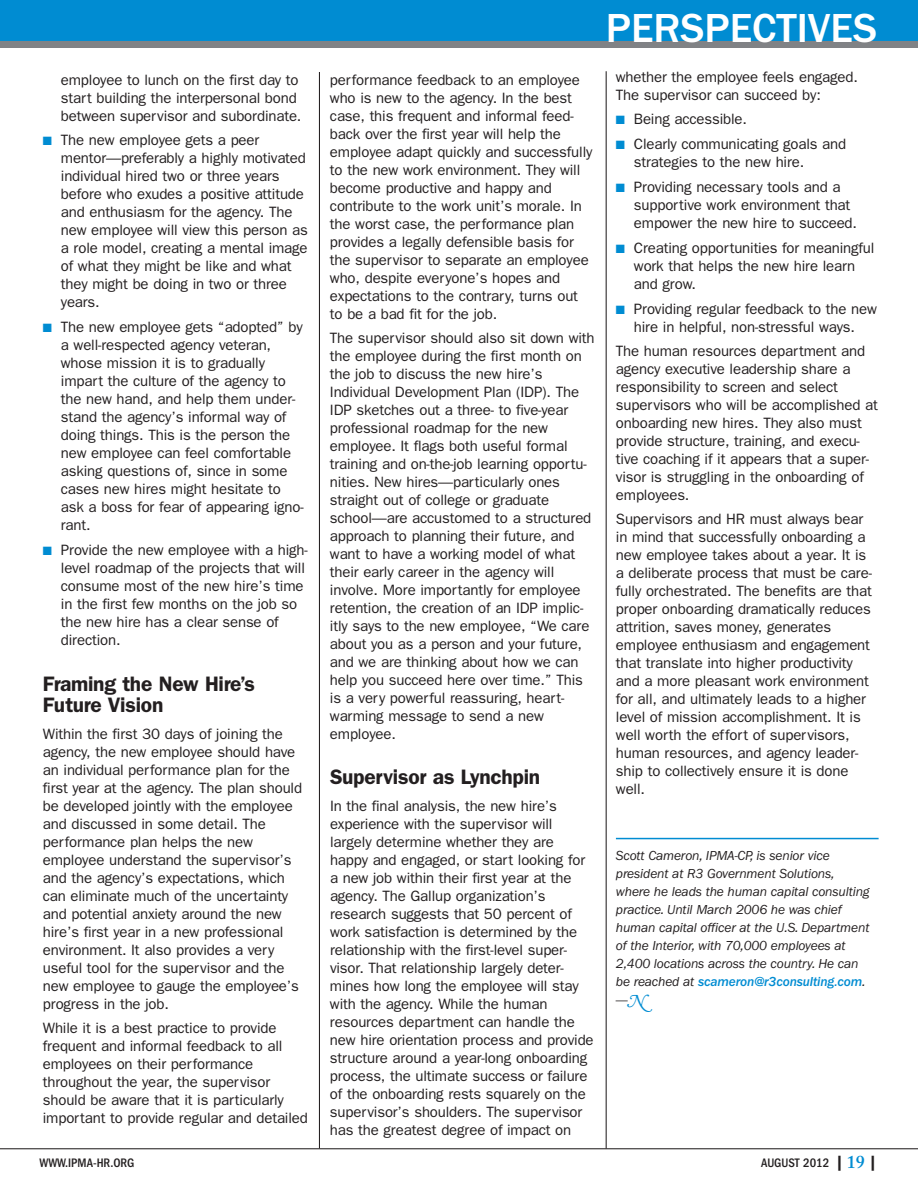
<style>
.page{position:relative;width:918px;height:1188px;background:#fff}
.page>*{position:absolute;margin:0;border:0;box-sizing:border-box;transform-origin:0 0}
.t1{font:500 42px "Franklin Gothic";color:#fff}
.t2{font:600 21px/21px "Franklin Gothic";letter-spacing:-.015em;color:#231f20}
.t3{font:15px/18px "Franklin Gothic";letter-spacing:-.01em;color:#231f20}
.t4{font:italic 13.5px/18px "Franklin Gothic";letter-spacing:-.01em;color:#231f20}
.t5{font:500 condensed 12.75px "Franklin Gothic";color:#231f20}
.t6{font:12px "Franklin Gothic";color:#231f20}
.s1{color:#008cd2}
.s2{font-weight:500;color:#008cd2}
.s3{font-family:"Adobe Caslon Swash";font-style:italic;font-size:18px;color:#008cd2}
.s4{font-weight:600;font-size:15px}
.s5{font-family:"Adobe Caslon";font-weight:600;font-stretch:normal;font-size:18px;color:#008cd2}
</style>
<div class="page">
<div style="left:0;top:0;width:918px;height:44px;background:#008cd2"></div>
<div style="left:0;top:42px;width:918px;height:6px;background:#808285"></div>
<hr style="left:0;top:1148px;width:918px;height:1px;background:#231f20">
<hr style="left:319px;top:72px;width:1px;height:1076px;background:#231f20">
<hr style="left:616px;top:838px;width:263px;height:1px;background:#008cd2">
<hr style="left:606px;top:71px;width:1px;height:1078px;background:#231f20">
<p class="t3" style="left:61px;top:70px;width:242px">employee to lunch on the first day to start building the interpersonal bond between supervisor and subordinate.</p>
<p class="t3" style="left:61px;top:131px;width:248px;text-indent:-18px"><span class="s1">■</span> The new employee gets a peer mentor—preferably a highly motivated individual hired two or three years before who exudes a positive attitude and enthusiasm for the agency. The new employee will view this person as a role model, creating a mental image of what they might be like and what they might be doing in two or three years.</p>
<p class="t3" style="left:61px;top:318px;width:244px;text-indent:-18px"><span class="s1">■</span> The new employee gets “adopted” by a well-respected agency veteran, whose mission it is to gradually impart the culture of the agency to the new hand, and help them under&shy;stand the agency’s informal way of doing things. This is the person the new employee can feel comfortable asking questions of, since in some cases new hires might hesitate to ask a boss for fear of appearing igno&shy;rant.</p>
<p class="t3" style="left:61px;top:541px;width:248px;text-indent:-18px"><span class="s1">■</span> Provide the new employee with a high&shy;level roadmap of the projects that will consume most of the new hire’s time in the first few months on the job so the new hire has a clear sense of direction.</p>
<h2 class="t2" style="left:43px;top:673px;width:214px">Framing the New Hire’s<br>Future Vision</h2>
<p class="t3" style="left:43px;top:725px;width:261px">Within the first 30 days of joining the agency, the new employee should have an individual performance plan for the first year at the agency. The plan should be developed jointly with the employee and discussed in some detail. The performance plan helps the new employee understand the supervisor’s and the agency’s expectations, which can eliminate much of the uncertainty and potential anxiety around the new hire’s first year in a new professional environment. It also provides a very useful tool for the supervisor and the new employee to gauge the employee’s progress in the job.</p>
<p class="t3" style="left:43px;top:1019px;width:267px">While it is a best practice to provide frequent and informal feedback to all employees on their performance throughout the year, the supervisor should be aware that it is particularly important to provide regular and detailed</p>
<p class="t3" style="left:330px;top:70px;width:264px">performance feedback to an employee who is new to the agency. In the best case, this frequent and informal feed&shy;back over the first year will help the employee adapt quickly and successfully to the new work environment. They will become productive and happy and contribute to the work unit’s morale. In the worst case, the performance plan provides a legally defensible basis for the supervisor to separate an employee who, despite everyone’s hopes and expectations to the contrary, turns out to be a bad fit for the job.</p>
<p class="t3" style="left:330px;top:328px;width:266px">The supervisor should also sit down with the employee during the first month on the job to discuss the new hire’s Individual Development Plan (IDP). The IDP sketches out a three- to five-year professional roadmap for the new employee. It flags both useful formal training and on-the-job learning opportu&shy;nities. New hires—particularly ones straight out of college or graduate school—are accustomed to a structured approach to planning their future, and want to have a working model of what their early career in the agency will involve. More importantly for employee retention, the creation of an IDP implic&shy;itly says to the new employee, “We care about you as a person and your future, and we are thinking about how we can help you succeed here over time.” This is a very powerful reassuring, heart&shy;warming message to send a new employee.</p>
<h2 class="t2" style="left:330px;top:766px;width:212px">Supervisor as Lynchpin</h2>
<p class="t3" style="left:330px;top:796px;width:265px">In the final analysis, the new hire’s experience with the supervisor will largely determine whether they are happy and engaged, or start looking for a new job within their first year at the agency. The Gallup organization’s research suggests that 50 percent of work satisfaction is determined by the relationship with the first-level super&shy;visor. That relationship largely deter&shy;mines how long the employee will stay with the agency. While the human resources department can handle the new hire orientation process and provide structure around a year-long onboarding process, the ultimate success or failure of the onboarding rests squarely on the supervisor’s shoulders. The supervisor has the greatest degree of impact on</p>
<h1 class="t1" style="left:606px;top:14px;width:273px">PERSPECTIVES</h1>
<p class="t3" style="left:616px;top:68px;width:244px">whether the employee feels engaged.<br>The supervisor can succeed by:</p>
<p class="t3" style="left:616px;top:110px;width:133px"><span class="s1">■</span> Being accessible.</p>
<p class="t3" style="left:634px;top:135px;width:214px;text-indent:-18px"><span class="s1">■</span> Clearly communicating goals and strategies to the new hire.</p>
<p class="t3" style="left:634px;top:178px;width:225px;text-indent:-18px"><span class="s1">■</span> Providing necessary tools and a supportive work environment that empower the new hire to succeed.</p>
<p class="t3" style="left:634px;top:239px;width:242px;text-indent:-18px"><span class="s1">■</span> Creating opportunities for meaningful work that helps the new hire learn and grow.</p>
<p class="t3" style="left:616px;top:299px;width:263px;text-align:center"><span class="s1">■</span> Providing regular feedback to the new hire in helpful, non-stressful ways.</p>
<p class="t3" style="left:616px;top:342px;width:263px">The human resources department and agency executive leadership share a responsibility to screen and select supervisors who will be accomplished at onboarding new hires. They also must provide structure, training, and execu&shy;tive coaching if it appears that a super&shy;visor is struggling in the onboarding of employees.</p>
<p class="t3" style="left:616px;top:510px;width:258px">Supervisors and HR must always bear in mind that successfully onboarding a new employee takes about a year. It is a deliberate process that must be care&shy;fully orchestrated. The benefits are that proper onboarding dramatically reduces attrition, saves money, generates employee enthusiasm and engagement that translate into higher productivity and a more pleasant work environment for all, and ultimately leads to a higher level of mission accomplishment. It is well worth the effort of supervisors, human resources, and agency leader&shy;ship to collectively ensure it is done well.</p>
<p class="t4" style="left:616px;top:848px;width:255px">Scott Cameron, IPMA-CP, is senior vice president at R3 Government Solutions, where he leads the human capital consulting practice. Until March 2006 he was chief human capital officer at the U.S. Department of the Interior, with 70,000 employees at 2,400 locations across the country. He can be reached at <span class="s2">scameron@r3consulting.com</span>.</p>
<p class="t6" style="left:616px;top:993px;width:31px">—<span class="s3">N</span></p>
<p class="t5" style="left:40px;top:1159px;width:96px">WWW.IPMA-HR.ORG</p>
<p class="t5" style="left:761px;top:1159px;width:117px">AUGUST 2012 <span class="s4">|</span> <span class="s5">19</span> <span class="s4">|</span></p>
</div>
